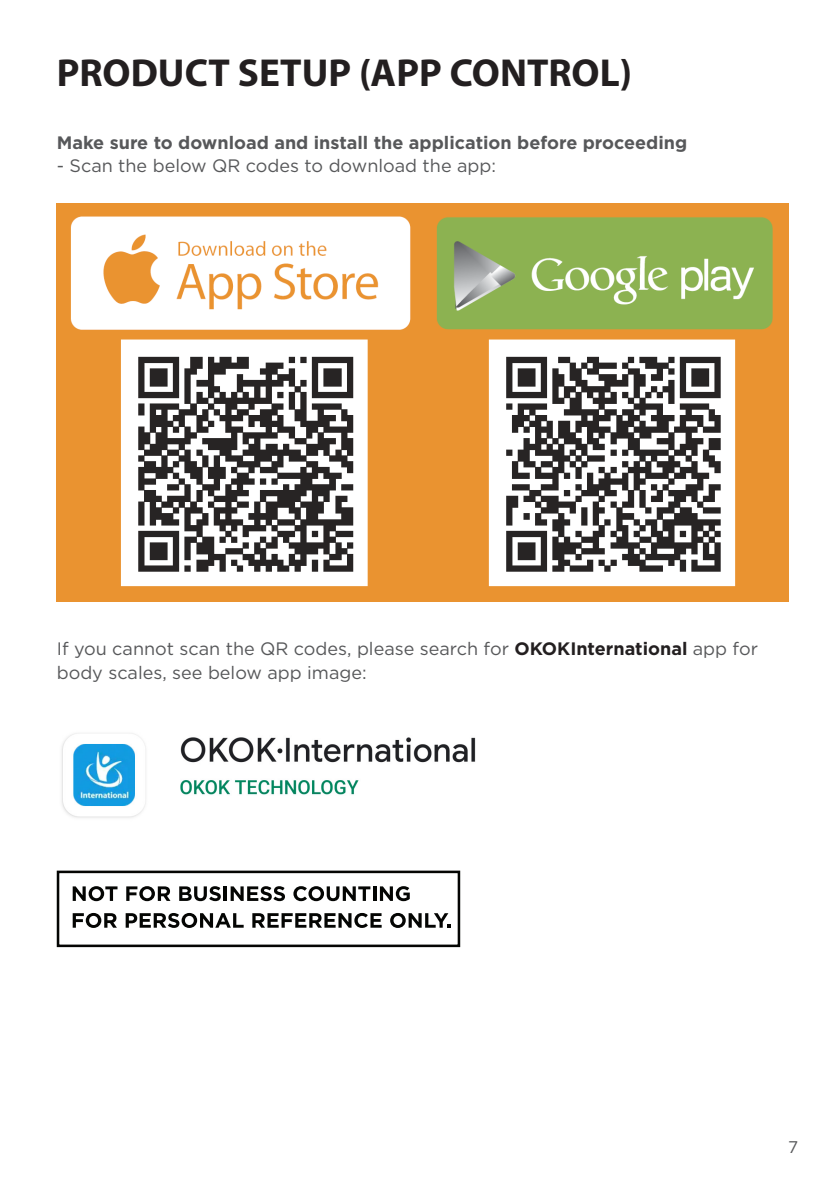
<style>
.page{position:relative;width:840px;height:1191px;background:#fff}
.page>*{position:absolute;margin:0;border:0;box-sizing:border-box;transform-origin:0 0}
.t1{font:700 39.2px "Myriad Pro";color:#231f20}
.t2{font:18px/23.4px "Gotham";color:#57585a}
.t3{font:700 18px "Gotham";color:#57585a}
.t4{font:16.8px "Gotham";color:#57585a}
.s1{font-weight:700;color:#231f20}
</style>
<div class="page">
<svg style="left:73px;top:886px;width:44px;height:15px"></svg>
<svg style="left:126px;top:886px;width:44px;height:15px"></svg>
<svg style="left:179px;top:886px;width:42px;height:15px"></svg>
<hr style="left:223px;top:886px;width:4px;height:15px;background:#040503">
<svg style="left:230px;top:886px;width:55px;height:15px"></svg>
<svg style="left:293px;top:886px;width:77px;height:15px"></svg>
<hr style="left:373px;top:886px;width:3px;height:15px;background:#040503">
<svg style="left:379px;top:886px;width:30px;height:15px"></svg>
<svg style="left:73px;top:913px;width:44px;height:15px"></svg>
<svg style="left:126px;top:913px;width:117px;height:15px"></svg>
<svg style="left:252px;top:913px;width:129px;height:15px"></svg>
<svg style="left:390px;top:913px;width:60px;height:15px"></svg>
<div style="left:57px;top:870px;width:403px;height:77px;border:3px solid #040503"></div>
<img style="left:57px;top:203px;width:730px;height:398px">
<img style="left:61px;top:733px;width:415px;height:85px">
<p class="t1" style="left:57px;top:47px;width:576px">PRODUCT SETUP (APP CONTROL)</p>
<p class="t3" style="left:57px;top:131px;width:631px">Make sure to download and install the application before proceeding</p>
<p class="t2" style="left:57px;top:154px;width:440px">- Scan the below QR codes to download the app:</p>
<p class="t2" style="left:57px;top:637px;width:702px">If you cannot scan the QR codes, please search for <span class="s1">OKOKInternational</span> app for body scales, see below app image:</p>
<p class="t4" style="left:787px;top:1136px;width:12px">7</p>
</div>
